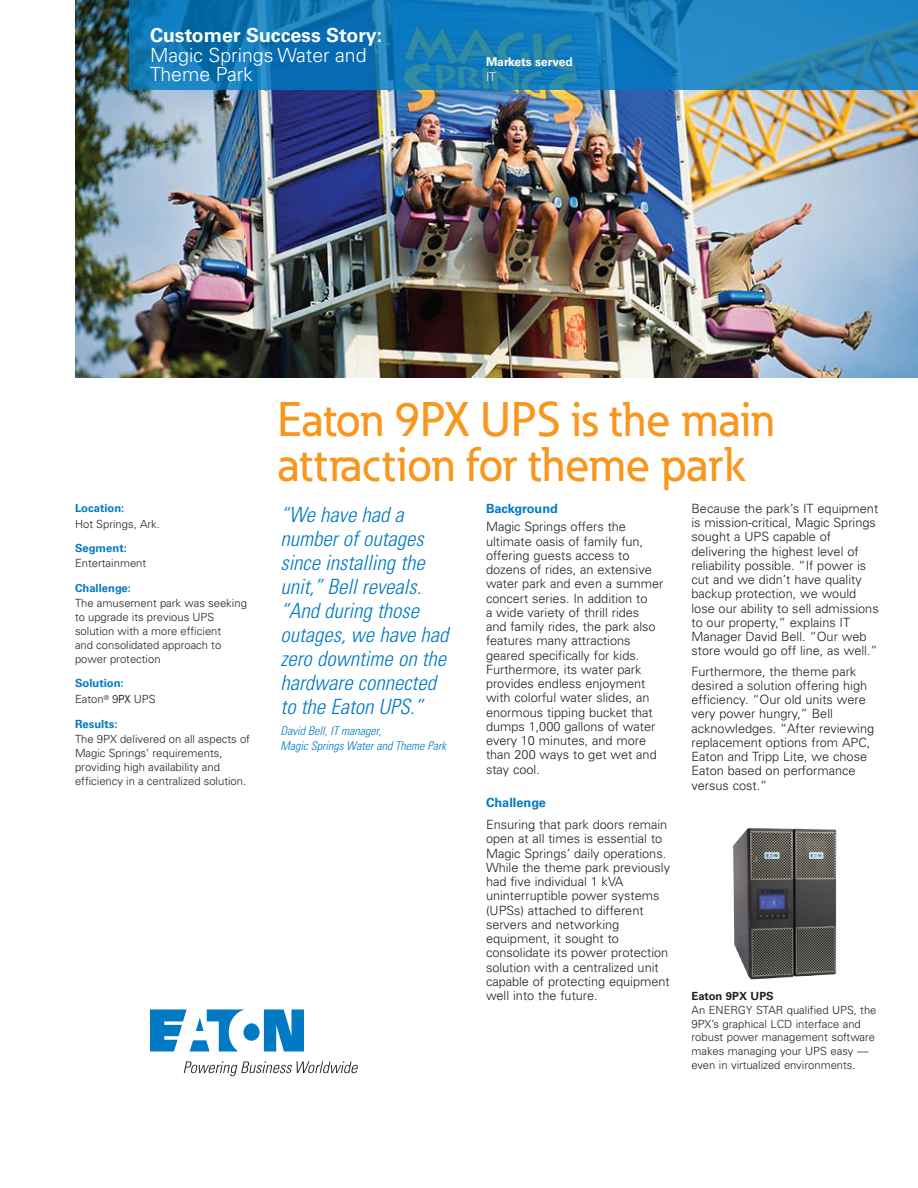
<style>
.page{position:relative;width:918px;height:1188px;background:#fff}
.page>*{position:absolute;margin:0;border:0;box-sizing:border-box;transform-origin:0 0}
._01_Headline___ADJ_C{font:500 48px/45px "Eaton";color:#f7971d}
._01_Pull_Quote___ADJ{font:italic 300 condensed 21px/24px "Univers LT Std";color:#007ac2}
._00_CSS_Company{font:300 19.5px/19.5px "Univers LT Std";color:#fff}
._00_CSS_Company-2{font:700 19.5px "Univers LT Std";color:#fff}
.Body_Copy{font:300 12.75px/14.2px "Univers";color:#231f20}
._01_Overview__11_pt{font:300 12.75px/14.2px "Univers";color:#231f20}
._02_Body_Head__8_5_p{font:700 12.75px "Univers LT Std";color:#007ac2}
.Pull_quote_attribute{font:italic 300 condensed 12px/15px "Univers";color:#007ac2}
._00_Parts_Model_List{font:700 12px "Univers LT Std";color:#fff}
._00_Parts_Model_List-2{font:300 12px "Univers LT Std";color:#fff}
.Details_Subhead{font:300 11.25px/13.8px "Univers";color:#231f20}
._05_Caption_Body{font:300 11.25px/13.8px "Univers LT Std";color:#231f20}
._01_Highlight_headin{font:700 11.25px "Univers LT Std";color:#007ac2}
._05_Caption_Head{font:700 11.25px "Univers LT Std";color:#231f20}
.s1{font-family:"Arial Narrow";font-weight:400}
</style>
<div class="page">
<img style="left:75px;top:0;width:843px;height:378px">
<img style="left:732px;top:828px;width:105px;height:152px">
<svg style="left:129px;top:0;width:789px;height:90px;background:#187cb8"></svg>
<svg style="left:150px;top:1010px;width:154px;height:42px"></svg>
<svg style="left:184px;top:1061px;width:174px;height:15px"></svg>
<p class="_00_CSS_Company-2" style="left:150px;top:24px;width:234px">Customer Success Story:</p>
<p class="_00_CSS_Company" style="left:150px;top:45px;width:218px">Magic Springs Water and<br>Theme Park</p>
<p class="_00_Parts_Model_List" style="left:486px;top:55px;width:88px">Markets served</p>
<p class="_00_Parts_Model_List-2" style="left:486px;top:70px;width:11px">IT</p>
<p class="_01_Highlight_headin" style="left:75px;top:502px;width:51px">Location:</p>
<p class="Details_Subhead" style="left:75px;top:517px;width:87px">Hot Springs, Ark.</p>
<p class="_01_Highlight_headin" style="left:75px;top:541px;width:53px">Segment:</p>
<p class="Details_Subhead" style="left:75px;top:557px;width:73px">Entertainment</p>
<p class="_01_Highlight_headin" style="left:75px;top:581px;width:58px">Challenge:</p>
<p class="Details_Subhead" style="left:75px;top:596px;width:173px">The amusement park was seeking to upgrade its previous UPS solution with a more efficient<br>and consolidated approach to power protection</p>
<p class="_01_Highlight_headin" style="left:75px;top:676px;width:50px">Solution:</p>
<p class="Details_Subhead" style="left:75px;top:693px;width:82px">Eaton<sup>®</sup> 9<span class="s1">PX</span> UPS</p>
<p class="_01_Highlight_headin" style="left:75px;top:717px;width:44px">Results:</p>
<p class="Details_Subhead" style="left:75px;top:732px;width:177px">The 9PX delivered on all aspects of Magic Springs’ requirements, providing high availability and efficiency in a centralized solution.</p>
<p class="_01_Headline___ADJ_C" style="left:278px;top:396px;width:498px">Eaton 9PX UPS is the main attraction for theme park</p>
<p class="_01_Pull_Quote___ADJ" style="left:280px;top:503px;width:170px">“We have had a number of outages since installing the unit,” Bell reveals. “And during those outages, we have had zero downtime on the hardware connected to the Eaton UPS.”</p>
<p class="Pull_quote_attribute" style="left:280px;top:724px;width:167px">David Bell, IT manager,<br>Magic Springs Water and Theme Park</p>
<p class="_02_Body_Head__8_5_p" style="left:486px;top:501px;width:73px">Background</p>
<p class="_01_Overview__11_pt" style="left:486px;top:520px;width:179px">Magic Springs offers the ultimate oasis of family fun, offering guests access to dozens of rides, an extensive water park and even a summer concert series. In addition to<br>a wide variety of thrill rides<br>and family rides, the park also features many attractions geared specifically for kids.<br>Furthermore, its water park provides endless enjoyment with colorful water slides, an enormous tipping bucket that dumps 1,000 gallons of water every 10 minutes, and more than 200 ways to get wet and stay cool.</p>
<p class="_02_Body_Head__8_5_p" style="left:486px;top:795px;width:61px">Challenge</p>
<p class="Body_Copy" style="left:486px;top:818px;width:186px">Ensuring that park doors remain open at all times is essential to<br>Magic Springs’ daily operations.<br>While the theme park previously had five individual 1 kVA uninterruptible power systems (UPSs) attached to different servers and networking equipment, it sought to consolidate its power protection solution with a centralized unit capable of protecting equipment well into the future.</p>
<p class="Body_Copy" style="left:692px;top:501px;width:189px">Because the park’s IT equipment is mission-critical, Magic Springs sought a UPS capable of delivering the highest level of reliability possible. “If power is cut and we didn’t have quality backup protection, we would lose our ability to sell admissions to our property,” explains IT<br>Manager David Bell. “Our web store would go off line, as well.”</p>
<p class="Body_Copy" style="left:692px;top:664px;width:184px">Furthermore, the theme park desired a solution offering high efficiency. “Our old units were very power hungry,” Bell acknowledges. “After reviewing replacement options from APC,<br>Eaton and Tripp Lite, we chose<br>Eaton based on performance versus cost.”</p>
<p class="_05_Caption_Head" style="left:692px;top:989px;width:84px">Eaton 9PX UPS</p>
<p class="_05_Caption_Body" style="left:692px;top:1003px;width:187px">An ENERGY STAR qualified UPS, the 9PX’s graphical LCD interface and robust power management software makes managing your UPS easy — even in virtualized environments.</p>
</div>
